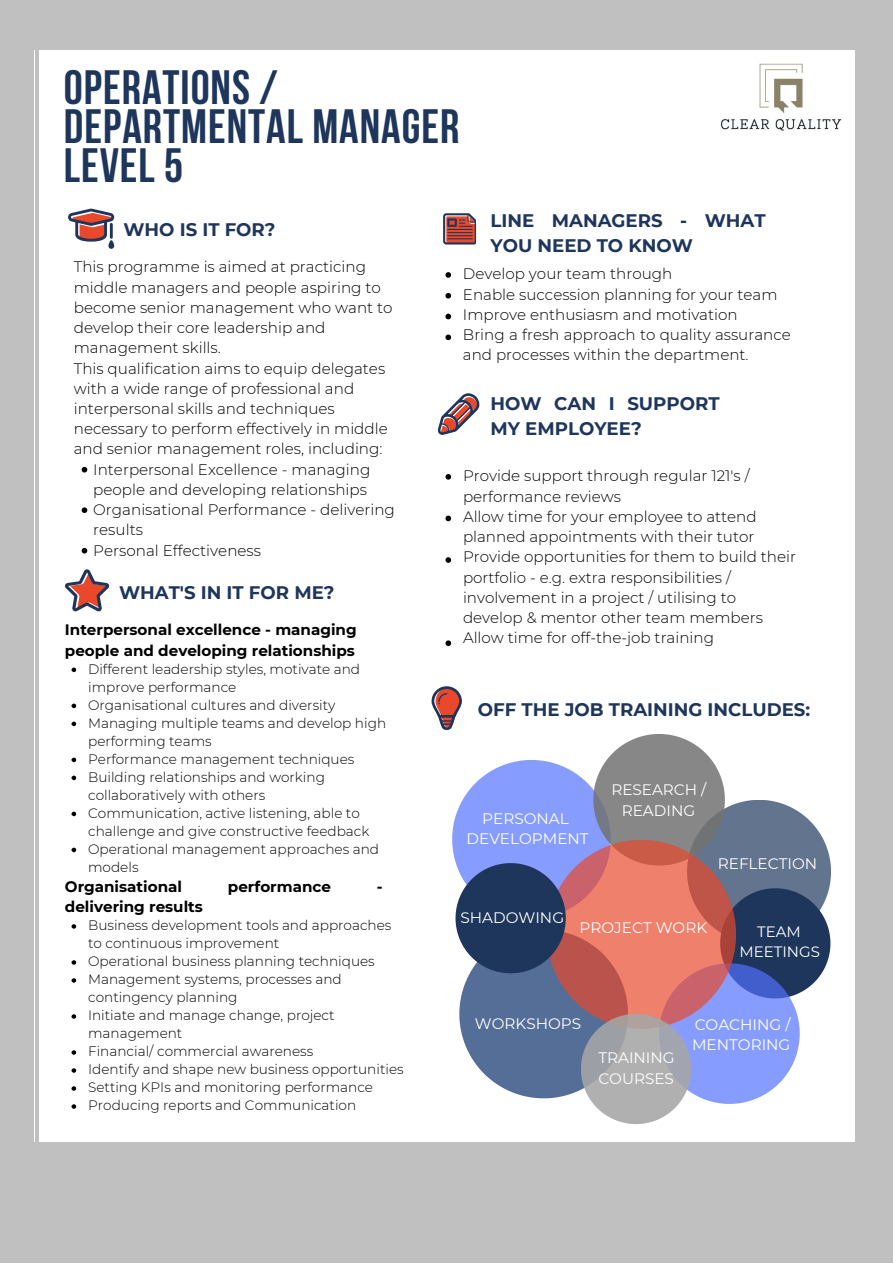
<style>
.page{position:relative;width:893px;height:1264px;background:#fff}
.page>*{position:absolute;margin:0;border:0;box-sizing:border-box;transform-origin:0 0}
.t1{font:700 48px/39.3px "Bebas Neue";letter-spacing:.02em;color:#1e365c}
.t2{font:700 18.15px/24.8px "Montserrat";color:#1e365c}
.t3{font:300 15.15px/20.2px "Montserrat";color:#000}
.t4{font:700 15.15px/20.2px "Montserrat";color:#000}
.t5{font:15.15px/20.2px "Montserrat";color:#fff;text-align:center}
.t6{font:15px/20.2px "Montserrat";color:#fff;text-align:center}
.t7{font:300 13.65px/18px "Montserrat";color:#000}
</style>
<div class="page">
<div style="left:0;top:0;width:892px;height:1262px;background:#c0c0c0"></div>
<div style="left:35px;top:51px;width:823px;height:1090px;background:#fff"></div>
<svg style="left:82px;top:467px;width:5px;height:5px"></svg>
<svg style="left:82px;top:507px;width:5px;height:6px"></svg>
<svg style="left:82px;top:548px;width:5px;height:5px"></svg>
<svg style="left:68px;top:209px;width:46px;height:33px"></svg>
<hr style="left:110px;top:223px;width:3px;height:16px;background:#1e365c">
<div style="left:108px;top:240px;width:6px;height:9px;background:#1e365c;border-radius:3px"></div>
<svg style="left:438px;top:393px;width:42px;height:42px"></svg>
<svg style="left:443px;top:213px;width:33px;height:31px"></svg>
<svg style="left:65px;top:569px;width:44px;height:42px"></svg>
<svg style="left:431px;top:686px;width:400px;height:438px"></svg>
<svg style="left:72px;top:667px;width:4px;height:5px"></svg>
<svg style="left:72px;top:703px;width:4px;height:5px"></svg>
<svg style="left:72px;top:721px;width:4px;height:5px"></svg>
<svg style="left:72px;top:757px;width:4px;height:5px"></svg>
<svg style="left:72px;top:775px;width:4px;height:5px"></svg>
<svg style="left:72px;top:811px;width:4px;height:5px"></svg>
<svg style="left:72px;top:847px;width:4px;height:5px"></svg>
<svg style="left:72px;top:924px;width:4px;height:4px"></svg>
<svg style="left:72px;top:960px;width:4px;height:4px"></svg>
<svg style="left:72px;top:978px;width:4px;height:4px"></svg>
<svg style="left:72px;top:1014px;width:4px;height:4px"></svg>
<svg style="left:72px;top:1050px;width:4px;height:4px"></svg>
<svg style="left:72px;top:1068px;width:4px;height:4px"></svg>
<svg style="left:72px;top:1086px;width:4px;height:4px"></svg>
<svg style="left:72px;top:1104px;width:4px;height:4px"></svg>
<svg style="left:445px;top:272px;width:6px;height:6px"></svg>
<svg style="left:445px;top:293px;width:6px;height:5px"></svg>
<svg style="left:445px;top:314px;width:6px;height:5px"></svg>
<svg style="left:445px;top:334px;width:6px;height:6px"></svg>
<svg style="left:445px;top:474px;width:6px;height:5px"></svg>
<svg style="left:445px;top:515px;width:6px;height:6px"></svg>
<svg style="left:445px;top:557px;width:6px;height:6px"></svg>
<svg style="left:445px;top:640px;width:6px;height:6px"></svg>
<img style="left:720px;top:63px;width:122px;height:68px">
<h1 class="t1" style="left:64px;top:72px;width:397px">OPERATIONS /<br>DEPARTMENTAL MANAGER<br>LEVEL 5</h1>
<p class="t2" style="left:123px;top:217px;width:153px">WHO IS IT FOR?</p>
<p class="t2" style="left:490px;top:208px;width:276px">LINE MANAGERS - WHAT<br>YOU NEED TO KNOW</p>
<p class="t3" style="left:74px;top:257px;width:294px">This programme is aimed at practicing</p>
<p class="t3" style="left:74px;top:277px;width:308px">middle managers and people aspiring to</p>
<p class="t3" style="left:74px;top:297px;width:320px">become senior management who want to</p>
<p class="t3" style="left:74px;top:317px;width:253px">develop their core leadership and</p>
<p class="t3" style="left:74px;top:338px;width:148px">management skills.</p>
<p class="t3" style="left:74px;top:358px;width:313px">This qualification aims to equip delegates</p>
<p class="t3" style="left:74px;top:378px;width:282px">with a wide range of professional and</p>
<p class="t3" style="left:74px;top:398px;width:262px">interpersonal skills and techniques</p>
<p class="t3" style="left:74px;top:418px;width:315px">necessary to perform effectively in middle</p>
<p class="t3" style="left:74px;top:439px;width:310px">and senior management roles, including:</p>
<p class="t3" style="left:93px;top:459px;width:279px">Interpersonal Excellence - managing</p>
<p class="t3" style="left:93px;top:479px;width:275px">people and developing relationships</p>
<p class="t3" style="left:93px;top:499px;width:303px">Organisational Performance - delivering</p>
<p class="t3" style="left:93px;top:520px;width:51px">results</p>
<p class="t3" style="left:93px;top:540px;width:169px">Personal Effectiveness</p>
<p class="t2" style="left:119px;top:579px;width:217px">WHAT'S IN IT FOR ME?</p>
<p class="t4" style="left:65px;top:619px;width:293px">Interpersonal excellence - managing people and developing relationships</p>
<p class="t7" style="left:88px;top:659px;width:299px">Different leadership styles, motivate and improve performance<br>Organisational cultures and diversity Managing multiple teams and develop high performing teams<br>Performance management techniques Building relationships and working collaboratively with others<br>Communication, active listening, able to challenge and give constructive feedback Operational management approaches and models</p>
<p class="t4" style="left:65px;top:876px;width:119px">Organisational</p>
<p class="t4" style="left:228px;top:876px;width:105px">performance</p>
<p class="t4" style="left:377px;top:876px;width:7px">-</p>
<p class="t4" style="left:65px;top:896px;width:139px">delivering results</p>
<p class="t7" style="left:88px;top:916px;width:317px">Business development tools and approaches to continuous improvement<br>Operational business planning techniques Management systems, processes and contingency planning<br>Initiate and manage change, project management<br>Financial/ commercial awareness<br>Identify and shape new business opportunities Setting KPIs and monitoring performance Producing reports and Communication</p>
<p class="t3" style="left:463px;top:264px;width:329px">Develop your team through<br>Enable succession planning for your team Improve enthusiasm and motivation<br>Bring a fresh approach to quality assurance and processes within the department.</p>
<p class="t2" style="left:490px;top:391px;width:231px">HOW CAN I SUPPORT<br>MY EMPLOYEE?</p>
<p class="t3" style="left:463px;top:466px;width:334px">Provide support through regular 121's / performance reviews<br>Allow time for your employee to attend planned appointments with their tutor Provide opportunities for them to build their portfolio - e.g. extra responsibilities / involvement in a project / utilising to develop &amp; mentor other team members Allow time for off-the-job training</p>
<p class="t2" style="left:478px;top:696px;width:334px">OFF THE JOB TRAINING INCLUDES:</p>
<p class="t5" style="left:466px;top:808px;width:123px">PERSONAL<br>DEVELOPMENT</p>
<p class="t5" style="left:611px;top:780px;width:96px">RESEARCH /<br>READING</p>
<p class="t5" style="left:717px;top:853px;width:101px">REFLECTION</p>
<p class="t5" style="left:460px;top:907px;width:105px">SHADOWING</p>
<p class="t5" style="left:579px;top:917px;width:129px">PROJECT WORK</p>
<p class="t6" style="left:739px;top:921px;width:82px">TEAM<br>MEETINGS</p>
<p class="t5" style="left:475px;top:1012px;width:108px">WORKSHOPS</p>
<p class="t5" style="left:598px;top:1047px;width:78px;text-align:left">TRAINING<br>COURSES</p>
<p class="t5" style="left:692px;top:1013px;width:100px;text-align:left">COACHING /<br>MENTORING</p>
</div>
